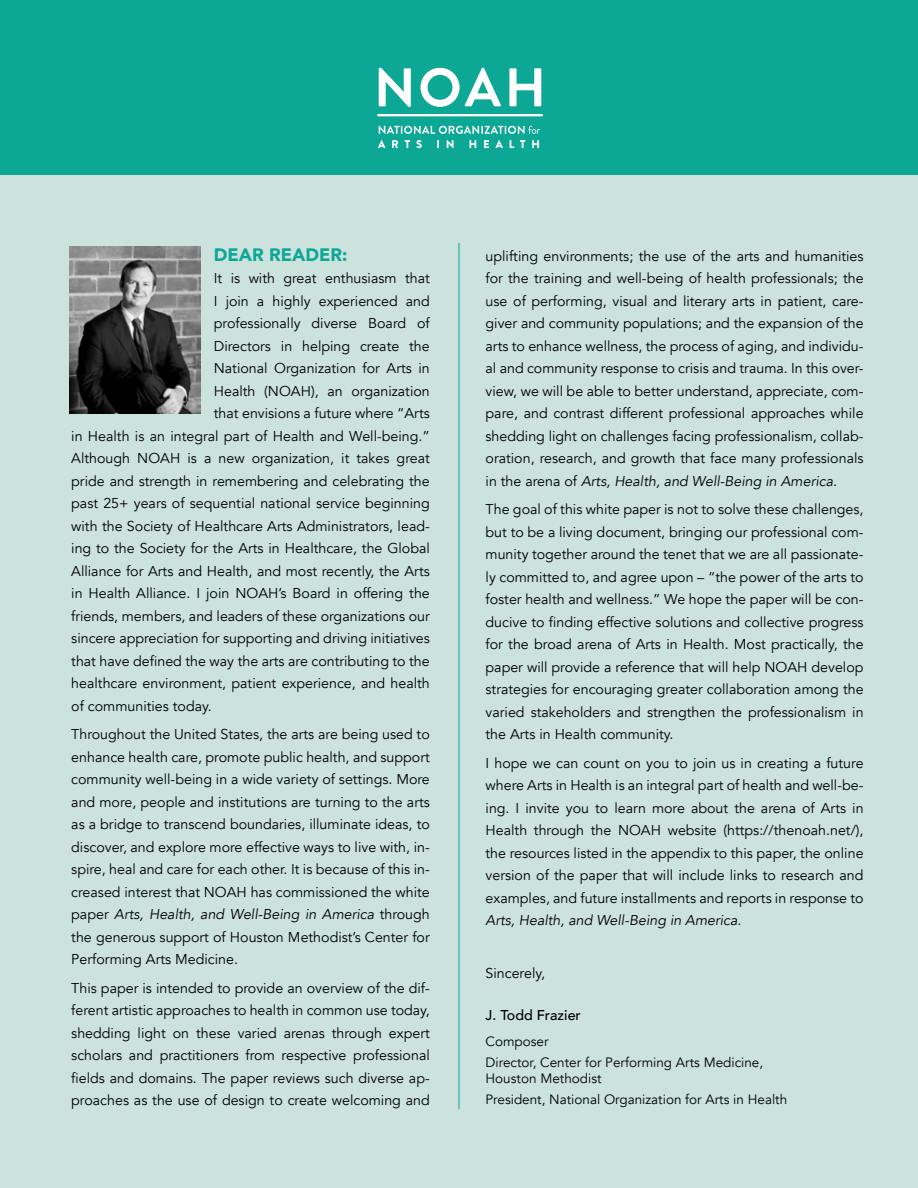
<style>
.page{position:relative;width:918px;height:1188px;background:#cbe2dd}
.page>*{position:absolute;margin:0;border:0;box-sizing:border-box;transform-origin:0 0}
.t1{font:900 18px "Avenir";color:#0da796}
.t2{font:14.25px/22.5px "Avenir";color:#000;text-align:justify}
.t3{font:500 14.25px "Avenir";color:#000}
.t4{font:13.5px/21px "Avenir";color:#000}
.s1{font-style:italic}
</style>
<div class="page">
<div style="left:0;top:0;width:918px;height:175px;background:#0da796"></div>
<hr style="left:377px;top:114px;width:166px;height:2px;background:#fff">
<svg style="left:379px;top:126px;width:161px;height:8px"></svg>
<svg style="left:378px;top:140px;width:7px;height:8px"></svg>
<svg style="left:392px;top:140px;width:6px;height:8px"></svg>
<svg style="left:405px;top:140px;width:5px;height:8px"></svg>
<svg style="left:416px;top:140px;width:6px;height:8px"></svg>
<svg style="left:437px;top:140px;width:2px;height:8px"></svg>
<svg style="left:447px;top:140px;width:7px;height:8px"></svg>
<svg style="left:469px;top:140px;width:7px;height:8px"></svg>
<svg style="left:484px;top:140px;width:5px;height:8px"></svg>
<svg style="left:495px;top:140px;width:8px;height:8px"></svg>
<svg style="left:510px;top:140px;width:4px;height:8px"></svg>
<svg style="left:520px;top:140px;width:5px;height:8px"></svg>
<svg style="left:532px;top:140px;width:7px;height:8px"></svg>
<svg style="left:379px;top:68px;width:32px;height:39px"></svg>
<svg style="left:421px;top:68px;width:80px;height:39px"></svg>
<svg style="left:509px;top:68px;width:32px;height:38px"></svg>
<img style="left:69px;top:247px;width:132px;height:167px">
<hr style="left:459px;top:243px;width:1px;height:866px;background:#0da796">
<p class="t1" style="left:214px;top:239px;width:135px">DEAR READER:</p>
<p class="t2" style="left:214px;top:268px;width:217px">It is with great enthusiasm that</p>
<p class="t2" style="left:214px;top:290px;width:217px">I join a highly experienced and</p>
<p class="t2" style="left:214px;top:313px;width:218px">professionally diverse Board of</p>
<p class="t2" style="left:214px;top:335px;width:217px">Directors in helping create the</p>
<p class="t2" style="left:214px;top:358px;width:218px">National Organization for Arts in</p>
<p class="t2" style="left:214px;top:380px;width:218px">Health (NOAH), an organization</p>
<p class="t2" style="left:214px;top:403px;width:217px">that envisions a future where “Arts</p>
<p class="t2" style="left:71px;top:425px;width:360px">in Health is an integral part of Health and Well-being.”</p>
<p class="t2" style="left:71px;top:448px;width:360px">Although NOAH is a new organization, it takes great</p>
<p class="t2" style="left:71px;top:470px;width:360px">pride and strength in remembering and celebrating the</p>
<p class="t2" style="left:71px;top:493px;width:360px">past 25+ years of sequential national service beginning</p>
<p class="t2" style="left:71px;top:515px;width:360px">with the Society of Healthcare Arts Administrators, lead-</p>
<p class="t2" style="left:71px;top:538px;width:360px">ing to the Society for the Arts in Healthcare, the Global</p>
<p class="t2" style="left:71px;top:560px;width:360px">Alliance for Arts and Health, and most recently, the Arts</p>
<p class="t2" style="left:71px;top:583px;width:360px">in Health Alliance. I join NOAH’s Board in offering the</p>
<p class="t2" style="left:71px;top:605px;width:360px">friends, members, and leaders of these organizations our</p>
<p class="t2" style="left:71px;top:628px;width:360px">sincere appreciation for supporting and driving initiatives</p>
<p class="t2" style="left:71px;top:650px;width:360px">that have defined the way the arts are contributing to the</p>
<p class="t2" style="left:71px;top:673px;width:360px">healthcare environment, patient experience, and health</p>
<p class="t2" style="left:71px;top:695px;width:142px">of communities today.</p>
<p class="t2" style="left:71px;top:724px;width:360px">Throughout the United States, the arts are being used to enhance health care, promote public health, and support community well-being in a wide variety of settings. More and more, people and institutions are turning to the arts as a bridge to transcend boundaries, illuminate ideas, to discover, and explore more effective ways to live with, in&shy;spire, heal and care for each other. It is because of this in&shy;creased interest that NOAH has commissioned the white paper <span class="s1">Arts, Health, and Well-Being in America</span> through the generous support of Houston Methodist’s Center for Performing Arts Medicine.</p>
<p class="t2" style="left:71px;top:977px;width:360px">This paper is intended to provide an overview of the dif&shy;ferent artistic approaches to health in common use today, shedding light on these varied arenas through expert scholars and practitioners from respective professional fields and domains. The paper reviews such diverse ap&shy;proaches as the use of design to create welcoming and</p>
<p class="t2" style="left:486px;top:245px;width:380px">uplifting environments; the use of the arts and humanities for the training and well-being of health professionals; the use of performing, visual and literary arts in patient, care&shy;giver and community populations; and the expansion of the arts to enhance wellness, the process of aging, and individu&shy;al and community response to crisis and trauma. In this over&shy;view, we will be able to better understand, appreciate, com&shy;pare, and contrast different professional approaches while shedding light on challenges facing professionalism, collab&shy;oration, research, and growth that face many professionals in the arena of <span class="s1">Arts, Health, and Well-Being in America.</span></p>
<p class="t2" style="left:486px;top:498px;width:380px">The goal of this white paper is not to solve these challenges, but to be a living document, bringing our professional com&shy;munity together around the tenet that we are all passionate&shy;ly committed to, and agree upon – “the power of the arts to foster health and wellness.” We hope the paper will be con&shy;ducive to finding effective solutions and collective progress for the broad arena of Arts in Health. Most practically, the paper will provide a reference that will help NOAH develop strategies for encouraging greater collaboration among the varied stakeholders and strengthen the professionalism in the Arts in Health community.</p>
<p class="t2" style="left:486px;top:752px;width:380px">I hope we can count on you to join us in creating a future where Arts in Health is an integral part of health and well-be&shy;ing. I invite you to learn more about the arena of Arts in Health through the NOAH website (https://thenoah.net/), the resources listed in the appendix to this paper, the online version of the paper that will include links to research and examples, and future installments and reports in response to <span class="s1">Arts, Health, and Well-Being in America</span>.</p>
<p class="t2" style="left:486px;top:962px;width:61px">Sincerely,</p>
<p class="t3" style="left:486px;top:1002px;width:97px">J. Todd Frazier</p>
<p class="t4" style="left:486px;top:1031px;width:279px">Composer<br>Director, Center for Performing Arts Medicine,</p>
<p class="t4" style="left:486px;top:1068px;width:303px">Houston Methodist<br>President, National Organization for Arts in Health</p>
</div>
